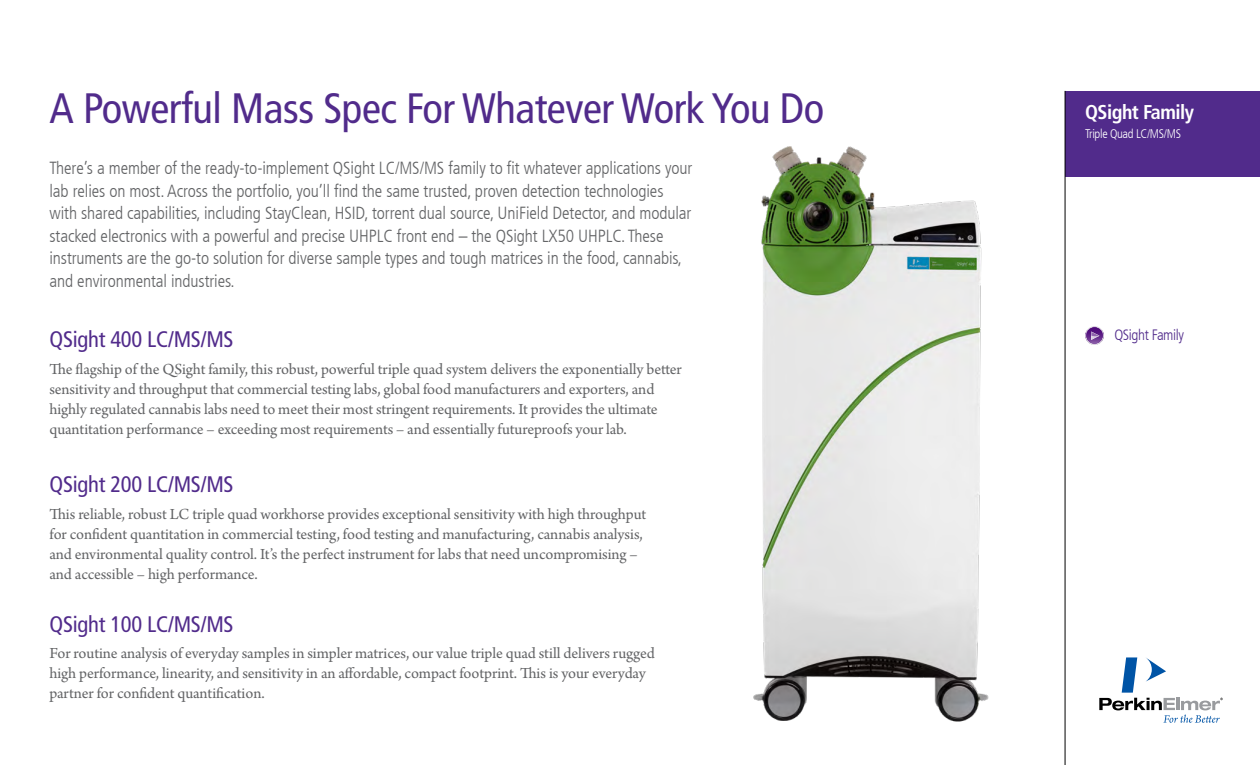
<style>
.page{position:relative;width:1260px;height:765px;background:#fff}
.page>*{position:absolute;margin:0;border:0;box-sizing:border-box;transform-origin:0 0}
.t1{font:condensed 42.5px "Frutiger LT Com";letter-spacing:-.01em;color:#512b8b}
.t2{font:condensed 22.5px "Frutiger LT Com";letter-spacing:-.01em;color:#512b8b}
.t3{font:700 condensed 20px "Frutiger LT Com";letter-spacing:-.025em;color:#fff}
.t4{font:300 condensed 17.5px/22.5px "Frutiger LT Com";letter-spacing:-.005em;color:#636466}
.t5{font:16.25px/20px "Arno Pro";letter-spacing:-.005em;color:#636466}
.t6{font:300 condensed 15px "Frutiger LT Com";letter-spacing:-.025em;color:#512b8b}
.t7{font:300 condensed 12.5px "Frutiger LT Com";letter-spacing:-.025em;color:#fff}
</style>
<div class="page">
<div style="left:1065px;top:91px;width:195px;height:85px;background:#512b8b"></div>
<hr style="left:1065px;top:91px;width:1px;height:674px;background:#000">
<svg style="left:1099px;top:657px;width:123px;height:66px"></svg>
<img style="left:753px;top:146px;width:236px;height:576px">
<svg style="left:1085px;top:326px;width:19px;height:19px"></svg>
<svg style="left:1086px;top:327px;width:17px;height:17px"></svg>
<svg style="left:1091px;top:332px;width:8px;height:8px"></svg>
<h1 class="t1" style="left:49px;top:83px;width:776px">A Powerful Mass Spec For Whatever Work You Do</h1>
<p class="t4" style="left:49px;top:157px;width:644px">There’s a member of the ready-to-implement QSight LC/MS/MS family to fit whatever applications your lab relies on most. Across the portfolio, you’ll find the same trusted, proven detection technologies with shared capabilities, including StayClean, HSID, torrent dual source, UniField Detector, and modular stacked electronics with a powerful and precise UHPLC front end – the QSight LX50 UHPLC. These instruments are the go-to solution for diverse sample types and tough matrices in the food, cannabis, and environmental industries.</p>
<h2 class="t2" style="left:49px;top:326px;width:186px">QSight 400 LC/MS/MS</h2>
<p class="t5" style="left:49px;top:359px;width:634px">The flagship of the QSight family, this robust, powerful triple quad system delivers the exponentially better sensitivity and throughput that commercial testing labs, global food manufacturers and exporters, and highly regulated cannabis labs need to meet their most stringent requirements. It provides the ultimate quantitation performance – exceeding most requirements – and essentially futureproofs your lab.</p>
<h2 class="t2" style="left:49px;top:471px;width:186px">QSight 200 LC/MS/MS</h2>
<p class="t5" style="left:49px;top:505px;width:598px">This reliable, robust LC triple quad workhorse provides exceptional sensitivity with high throughput for confident quantitation in commercial testing, food testing and manufacturing, cannabis analysis, and environmental quality control. It’s the perfect instrument for labs that need uncompromising – and accessible – high performance.</p>
<h2 class="t2" style="left:49px;top:611px;width:186px">QSight 100 LC/MS/MS</h2>
<p class="t5" style="left:49px;top:644px;width:607px">For routine analysis of everyday samples in simpler matrices, our value triple quad still delivers rugged high performance, linearity, and sensitivity in an affordable, compact footprint. This is your everyday partner for confident quantification.</p>
<p class="t3" style="left:1085px;top:100px;width:110px">QSight Family</p>
<p class="t7" style="left:1085px;top:127px;width:97px">Triple Quad LC/MS/MS</p>
<p class="t6" style="left:1114px;top:327px;width:71px">QSight Family</p>
</div>
